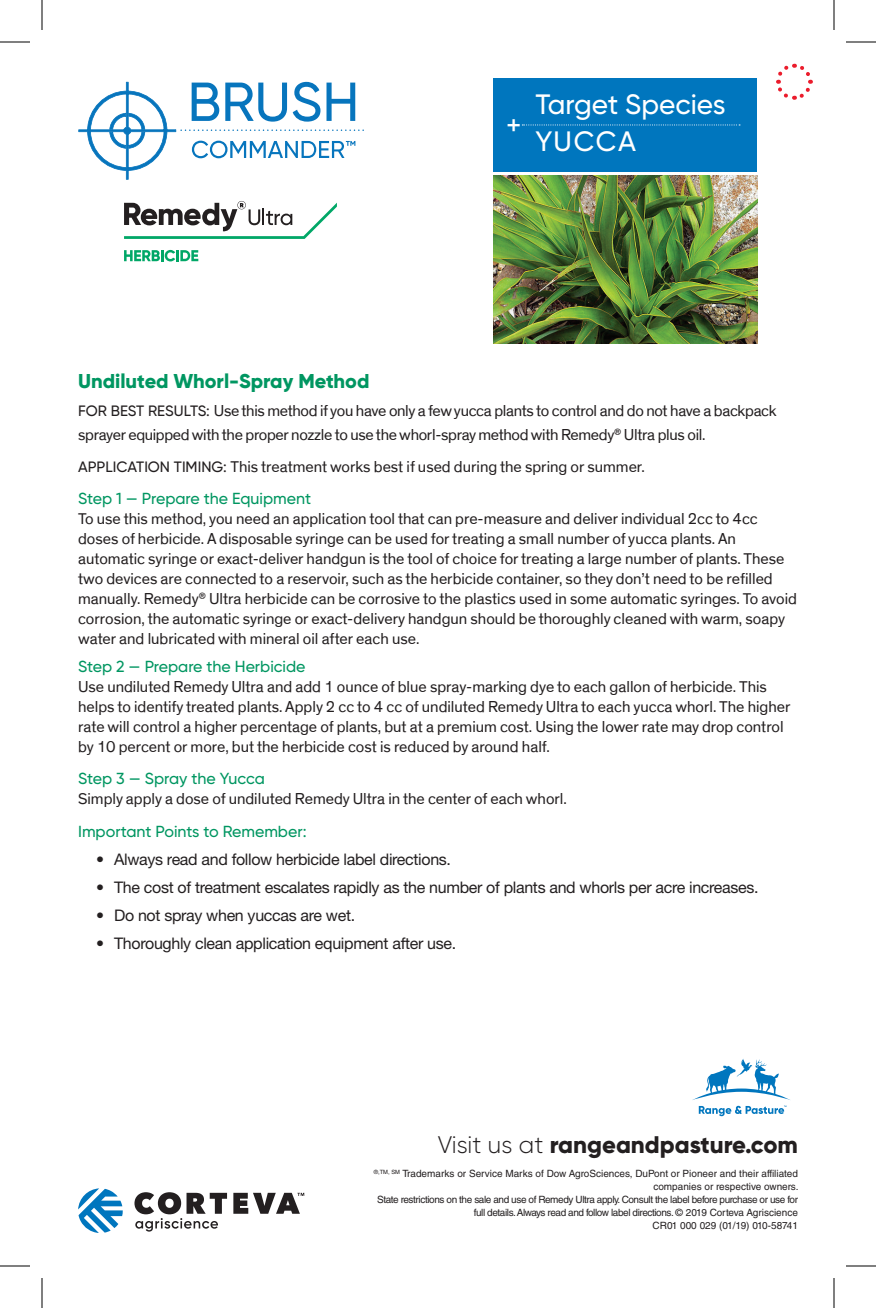
<style>
.page{position:relative;width:876px;height:1308px;background:#fff}
.page>*{position:absolute;margin:0;border:0;box-sizing:border-box;transform-origin:0 0}
.t1{font:500 28px/37.6px "Gilroy";color:#fff}
.t2{font:800 24px "Gilroy";color:#231f20}
.t3{font:800 20px "Gilroy";color:#009661}
.t4{font:16px/20px "Dow Corporate";color:#231f20}
.t5{font:16px "Helvetica Neue LT Std";letter-spacing:-.02em;color:#231f20}
.t6{font:16px/24px "Dow Corporate";letter-spacing:-.02em;color:#231f20}
.t7{font:500 16px "Gilroy";color:#009661}
.t8{font:10px/13px "Helvetica LT Std";letter-spacing:-.04em;color:#231f20;text-align:right}
.s1{font-family:"Gilroy";font-weight:500;font-size:15px}
.s2{font-weight:300}
</style>
<div class="page">
<svg style="left:78px;top:1188px;width:45px;height:45px"></svg>
<svg style="left:233px;top:1193px;width:71px;height:21px"></svg>
<svg style="left:134px;top:1192px;width:93px;height:40px"></svg>
<div style="left:493px;top:78px;width:264px;height:94px;background:#0076be"></div>
<svg style="left:522px;top:124px;width:218px;height:1px"></svg>
<img style="left:494px;top:176px;width:263px;height:168px">
<svg style="left:124px;top:250px;width:74px;height:11px"></svg>
<svg style="left:124px;top:201px;width:213px;height:38px"></svg>
<svg style="left:78px;top:82px;width:286px;height:98px"></svg>
<svg style="left:692px;top:1059px;width:98px;height:41px"></svg>
<svg style="left:699px;top:1106px;width:88px;height:10px"></svg>
<svg style="left:776px;top:63px;width:37px;height:37px"></svg>
<hr style="left:0;top:42px;width:30px;height:1px;background:#000">
<hr style="left:846px;top:42px;width:30px;height:1px;background:#000">
<hr style="left:0;top:1266px;width:30px;height:1px;background:#000">
<hr style="left:846px;top:1266px;width:30px;height:1px;background:#000">
<hr style="left:42px;top:0;width:1px;height:30px;background:#000">
<hr style="left:42px;top:1278px;width:1px;height:30px;background:#000">
<hr style="left:834px;top:0;width:1px;height:30px;background:#000">
<hr style="left:834px;top:1278px;width:1px;height:30px;background:#000">
<h1 class="t1" style="left:506px;top:106px;width:17px">+</h1>
<h1 class="t1" style="left:535px;top:85px;width:192px">Target Species<br>YUCCA</h1>
<p class="t3" style="left:78px;top:369px;width:293px">Undiluted Whorl-Spray Method</p>
<p class="t6" style="left:78px;top:399px;width:700px"><span class="s1">FOR BEST RESULTS:</span> Use this method if you have only a few yucca plants to control and do not have a backpack sprayer equipped with the proper nozzle to use the whorl-spray method with Remedy<sup>®</sup> Ultra plus oil.</p>
<p class="t4" style="left:78px;top:457px;width:568px"><span class="s1">APPLICATION TIMING:</span> This treatment works best if used during the spring or summer.</p>
<p class="t7" style="left:78px;top:489px;width:235px">Step 1 — Prepare the Equipment</p>
<p class="t4" style="left:78px;top:509px;width:720px">To use this method, you need an application tool that can pre-measure and deliver individual 2cc to 4cc doses of herbicide. A disposable syringe can be used for treating a small number of yucca plants. An automatic syringe or exact-deliver handgun is the tool of choice for treating a large number of plants. These two devices are connected to a reservoir, such as the herbicide container, so they don’t need to be refilled manually. Remedy<sup>®</sup> Ultra herbicide can be corrosive to the plastics used in some automatic syringes. To avoid corrosion, the automatic syringe or exact-delivery handgun should be thoroughly cleaned with warm, soapy water and lubricated with mineral oil after each use.</p>
<p class="t7" style="left:78px;top:657px;width:229px">Step 2 — Prepare the Herbicide</p>
<p class="t4" style="left:78px;top:677px;width:714px">Use undiluted Remedy Ultra and add 1 ounce of blue spray-marking dye to each gallon of herbicide. This helps to identify treated plants. Apply 2 cc to 4 cc of undiluted Remedy Ultra to each yucca whorl. The higher rate will control a higher percentage of plants, but at a premium cost. Using the lower rate may drop control by 10 percent or more, but the herbicide cost is reduced by around half.</p>
<p class="t7" style="left:78px;top:769px;width:188px">Step 3 — Spray the Yucca</p>
<p class="t4" style="left:78px;top:789px;width:490px">Simply apply a dose of undiluted Remedy Ultra in the center of each whorl.</p>
<p class="t7" style="left:78px;top:822px;width:230px">Important Points to Remember:</p>
<p class="t5" style="left:96px;top:850px;width:356px">• Always read and follow herbicide label directions.</p>
<p class="t5" style="left:96px;top:878px;width:664px">• The cost of treatment escalates rapidly as the number of plants and whorls per acre increases.</p>
<p class="t5" style="left:96px;top:906px;width:261px">• Do not spray when yuccas are wet.</p>
<p class="t5" style="left:96px;top:934px;width:362px">• Thoroughly clean application equipment after use.</p>
<h2 class="t2" style="left:438px;top:1130px;width:362px"><span class="s2">Visit us at</span> rangeandpasture.com</h2>
<p class="t8" style="left:374px;top:1167px;width:426px"><sup>®,TM,</sup> <sup>SM</sup> Trademarks or Service Marks of Dow AgroSciences, DuPont or Pioneer and their affiliated companies or respective owners.<br>State restrictions on the sale and use of Remedy Ultra apply. Consult the label before purchase or use for full details. Always read and follow label directions. © 2019 Corteva Agriscience<br>CR01 000 029 (01/19) 010-58741</p>
</div>
